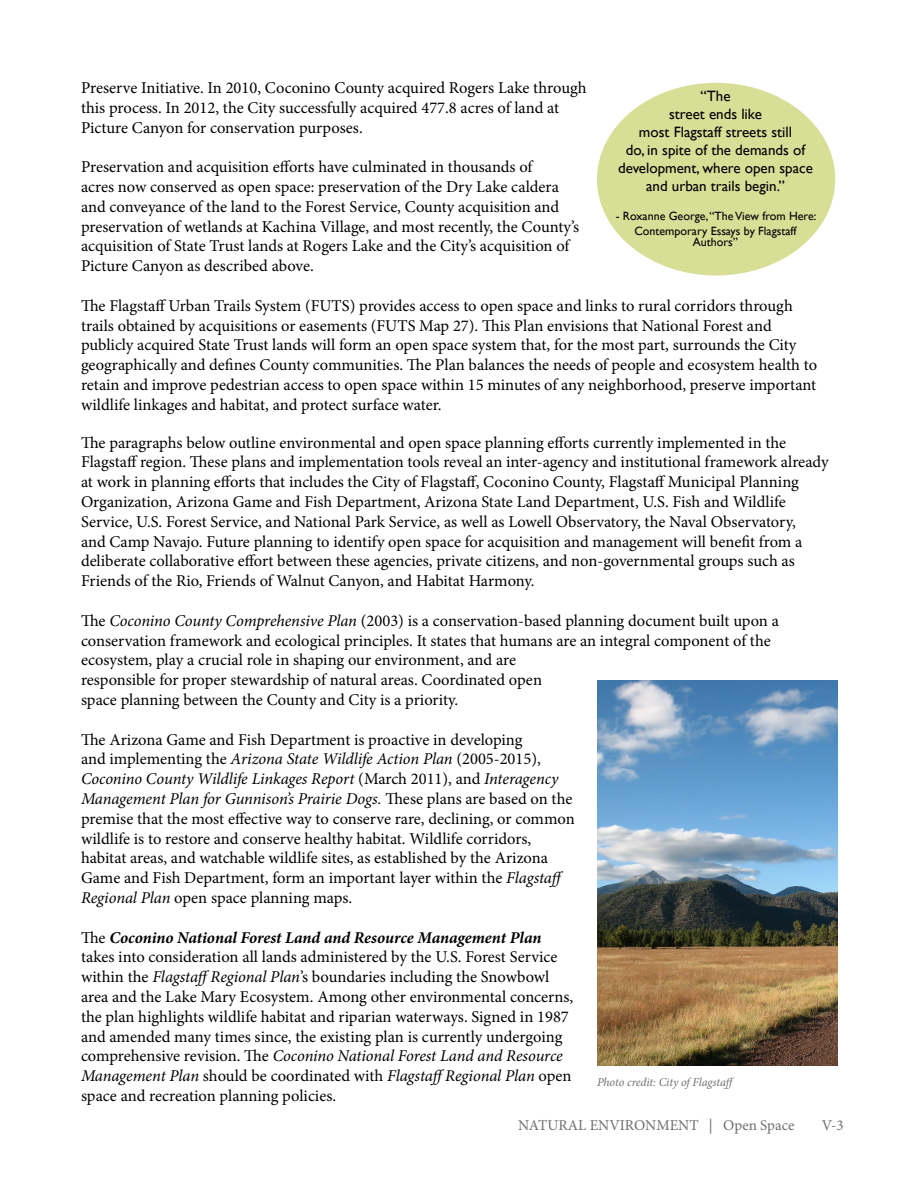
<style>
.page{position:relative;width:918px;height:1188px;background:#fff}
.page>*{position:absolute;margin:0;border:0;box-sizing:border-box;transform-origin:0 0}
.t1{font:16.5px/19.8px "Minion Pro";color:#000}
.t2{font:15px/18px "Gill Sans";color:#000;text-align:center}
.t3{font:15px "Minion Pro";color:#6d6e71}
.t4{font:12px/14.4px "Gill Sans";color:#000;text-align:center}
.t5{font:italic 12px "Minion Pro";letter-spacing:-.01em;color:#6d6e71}
.s1{font-style:italic}
.s2{font-weight:700;font-style:italic}
</style>
<div class="page">
<div style="left:597px;top:83px;width:238px;height:193px;background:#d7df97;border-radius:50%"></div>
<img style="left:597px;top:680px;width:241px;height:386px">
<p class="t1" style="left:81px;top:78px;width:507px">Preserve Initiative. In 2010, Coconino County acquired Rogers Lake through this process. In 2012, the City successfully acquired 477.8 acres of land at<br>Picture Canyon for conservation purposes.</p>
<p class="t1" style="left:81px;top:157px;width:500px">Preservation and acquisition efforts have culminated in thousands of<br>acres now conserved as open space: preservation of the Dry Lake caldera and conveyance of the land to the Forest Service, County acquisition and preservation of wetlands at Kachina Village, and most recently, the County’s acquisition of State Trust lands at Rogers Lake and the City’s acquisition of Picture Canyon as described above.</p>
<p class="t1" style="left:81px;top:296px;width:738px">The Flagstaff Urban Trails System (FUTS) provides access to open space and links to rural corridors through trails obtained by acquisitions or easements (FUTS Map 27). This Plan envisions that National Forest and publicly acquired State Trust lands will form an open space system that, for the most part, surrounds the City geographically and defines County communities. The Plan balances the needs of people and ecosystem health to retain and improve pedestrian access to open space within 15 minutes of any neighborhood, preserve important wildlife linkages and habitat, and protect surface water.</p>
<p class="t1" style="left:81px;top:433px;width:749px">The paragraphs below outline environmental and open space planning efforts currently implemented in the Flagstaff region. These plans and implementation tools reveal an inter-agency and institutional framework already at work in planning efforts that includes the City of Flagstaff, Coconino County, Flagstaff Municipal Planning Organization, Arizona Game and Fish Department, Arizona State Land Department, U.S. Fish and Wildlife Service, U.S. Forest Service, and National Park Service, as well as Lowell Observatory, the Naval Observatory,<br>and Camp Navajo. Future planning to identify open space for acquisition and management will benefit from a deliberate collaborative effort between these agencies, private citizens, and non-governmental groups such as Friends of the Rio, Friends of Walnut Canyon, and Habitat Harmony.</p>
<p class="t1" style="left:81px;top:611px;width:699px">The <span class="s1">Coconino County Comprehensive Plan</span> (2003) is a conservation-based planning document built upon a conservation framework and ecological principles. It states that humans are an integral component of the ecosystem, play a crucial role in shaping our environment, and are<br>responsible for proper stewardship of natural areas. Coordinated open<br>space planning between the County and City is a priority.</p>
<p class="t1" style="left:81px;top:730px;width:495px">The Arizona Game and Fish Department is proactive in developing<br>and implementing the <span class="s1">Arizona State Wildlife Action Plan</span> (2005-2015), <span class="s1">Coconino County Wildlife Linkages Report</span> (March 2011), and <span class="s1">Interagency Management Plan for Gunnison’s Prairie Dogs.</span> These plans are based on the premise that the most effective way to conserve rare, declining, or common wildlife is to restore and conserve healthy habitat. Wildlife corridors, habitat areas, and watchable wildlife sites, as established by the Arizona Game and Fish Department, form an important layer within the <span class="s1">Flagstaff Regional Plan</span> open space planning maps.</p>
<p class="t1" style="left:81px;top:928px;width:494px">The <span class="s2">Coconino National Forest Land and Resource Management Plan </span>takes into consideration all lands administered by the U.S. Forest Service within the <span class="s1">FlagstaffRegional Plan</span>’s boundaries including the Snowbowl area and the Lake Mary Ecosystem. Among other environmental concerns, the plan highlights wildlife habitat and riparian waterways. Signed in 1987 and amended many times since, the existing plan is currently undergoing comprehensive revision. The <span class="s1">Coconino National Forest Land and Resource Management Plan</span> should be coordinated with <span class="s1">FlagstaffRegional Plan</span> open space and recreation planning policies.</p>
<p class="t2" style="left:618px;top:88px;width:196px">“The<br>street ends like<br>most Flagstaff streets still<br>do, in spite of the demands of development, where open space and urban trails begin.”</p>
<p class="t4" style="left:616px;top:209px;width:202px">- Roxanne George, “The View from Here:<br>Contemporary Essays by Flagstaff</p>
<p class="t4" style="left:693px;top:235px;width:47px">Authors”</p>
<p class="t5" style="left:597px;top:1074px;width:140px">Photo credit: City of Flagstaff</p>
<p class="t3" style="left:518px;top:1115px;width:278px">NATURAL ENVIRONMENT | Open Space</p>
<p class="t3" style="left:822px;top:1115px;width:24px">V-3</p>
</div>
